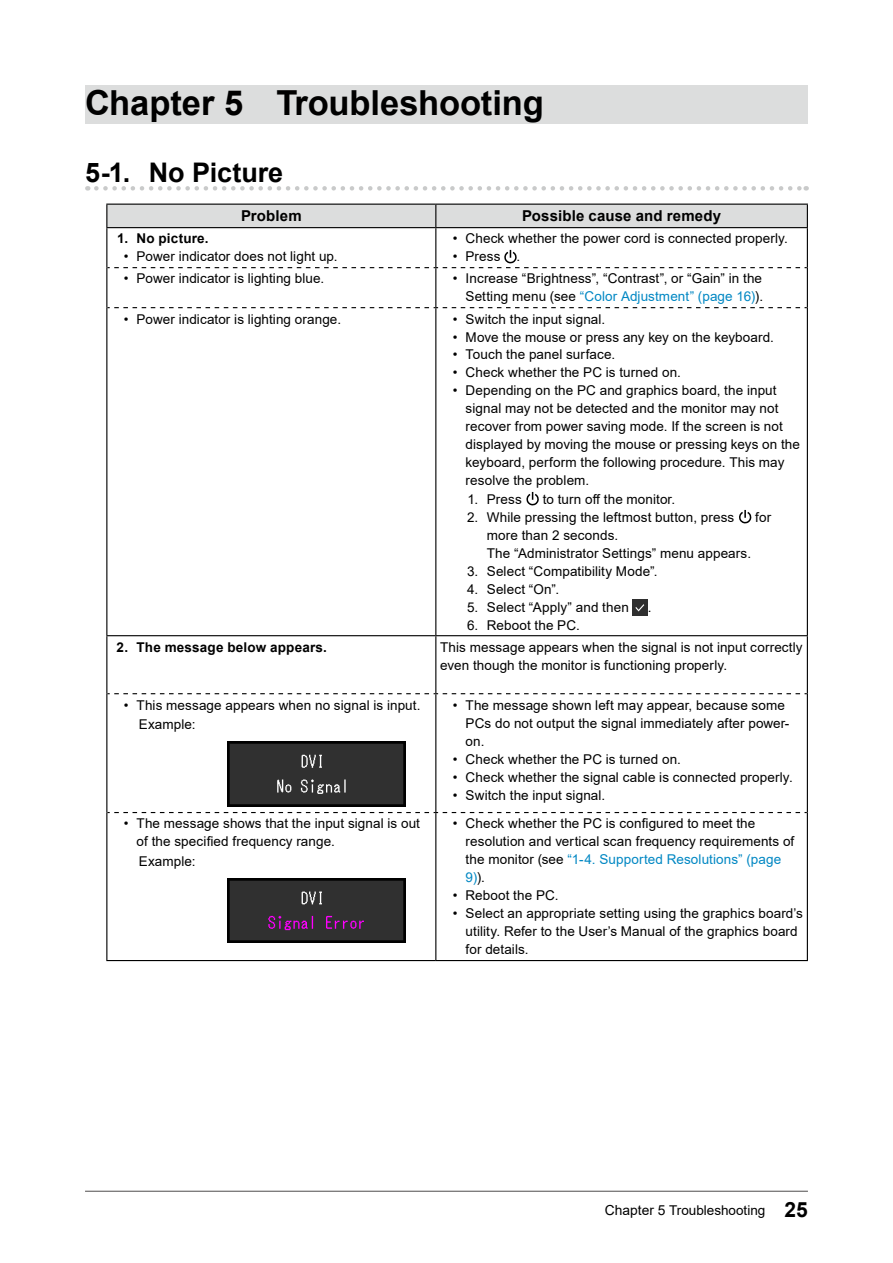
<style>
.page{position:relative;width:893px;height:1263px;background:#fff}
.page>*{position:absolute;margin:0;border:0;box-sizing:border-box;transform-origin:0 0}
.t1{font:700 34.5px "Arial";letter-spacing:-.005em;color:#000}
.t2{font:700 27px "Arial";letter-spacing:-.005em;color:#000}
.t3{font:700 15px "Arial";letter-spacing:.01em;color:#000}
.t4{font:13.5px/18px "Arial";letter-spacing:.005em;color:#000}
.t5{font:700 13.5px "Arial";letter-spacing:.015em;color:#000}
.s1{color:#0087c3}
.s2{font-size:13.8px}
.s3{font-weight:700;font-size:21px}
</style>
<div class="page">
<hr style="left:85px;top:1191px;width:723px;height:1px;background:#595757">
<div style="left:85px;top:85px;width:723px;height:39px;background:#dcdddd"></div>
<svg style="left:96px;top:186px;width:711px;height:5px"></svg>
<div style="left:106px;top:204px;width:702px;height:23px;background:#dcdddd"></div>
<hr style="left:106px;top:227px;width:330px;height:1px;background:#000">
<hr style="left:436px;top:227px;width:372px;height:1px;background:#000">
<hr style="left:106px;top:228px;width:1px;height:40px;background:#000">
<hr style="left:435px;top:228px;width:1px;height:39px;background:#000">
<hr style="left:807px;top:228px;width:1px;height:40px;background:#000">
<hr style="left:106px;top:268px;width:1px;height:40px;background:#000">
<hr style="left:435px;top:268px;width:1px;height:39px;background:#000">
<hr style="left:807px;top:268px;width:1px;height:40px;background:#000">
<hr style="left:106px;top:308px;width:1px;height:327px;background:#000">
<hr style="left:435px;top:308px;width:1px;height:327px;background:#000">
<hr style="left:807px;top:308px;width:1px;height:327px;background:#000">
<hr style="left:106px;top:635px;width:330px;height:1px;background:#000">
<hr style="left:106px;top:636px;width:1px;height:58px;background:#000">
<hr style="left:436px;top:635px;width:372px;height:1px;background:#000">
<hr style="left:435px;top:636px;width:1px;height:57px;background:#000">
<hr style="left:807px;top:636px;width:1px;height:58px;background:#000">
<hr style="left:106px;top:694px;width:1px;height:118px;background:#000">
<hr style="left:435px;top:694px;width:1px;height:118px;background:#000">
<hr style="left:807px;top:694px;width:1px;height:118px;background:#000">
<hr style="left:106px;top:812px;width:1px;height:148px;background:#000">
<hr style="left:435px;top:813px;width:1px;height:147px;background:#000">
<hr style="left:807px;top:812px;width:1px;height:148px;background:#000">
<hr style="left:106px;top:960px;width:330px;height:1px;background:#000">
<hr style="left:436px;top:960px;width:372px;height:1px;background:#000">
<svg style="left:107px;top:307px;width:700px;height:1px"></svg>
<svg style="left:107px;top:693px;width:700px;height:1px"></svg>
<svg style="left:107px;top:812px;width:700px;height:1px"></svg>
<svg style="left:107px;top:250px;width:700px;height:18px"></svg>
<svg style="left:526px;top:492px;width:13px;height:14px"></svg>
<svg style="left:739px;top:510px;width:12px;height:14px"></svg>
<img style="left:633px;top:600px;width:15px;height:15px">
<img style="left:228px;top:741px;width:178px;height:65px">
<img style="left:228px;top:878px;width:178px;height:65px">
<h1 class="t1" style="left:85px;top:78px;width:460px">Chapter 5 Troubleshooting</h1>
<h2 class="t2" style="left:85px;top:154px;width:200px">5-1. No Picture</h2>
<p class="t3" style="left:241px;top:205px;width:62px">Problem</p>
<p class="t3" style="left:522px;top:205px;width:200px">Possible cause and remedy</p>
<p class="t5" style="left:117px;top:229px;width:93px">1. No picture.</p>
<p class="t4" style="left:124px;top:248px;width:215px">• Power indicator does not light up.</p>
<p class="t4" style="left:453px;top:230px;width:337px">• Check whether the power cord is connected properly.</p>
<p class="t4" style="left:453px;top:248px;width:69px">• Press .</p>
<p class="t4" style="left:124px;top:270px;width:202px">• Power indicator is lighting blue.</p>
<p class="t4" style="left:453px;top:270px;width:312px;text-align:right">• Increase “Brightness”, “Contrast”, or “Gain” in the<br>Setting menu (see <span class="s1">“Color Adjustment” (page 16)</span>).</p>
<p class="t4" style="left:124px;top:310px;width:219px">• Power indicator is lighting orange.</p>
<p class="t4" style="left:453px;top:310px;width:154px">• Switch the input signal.</p>
<p class="t4" style="left:453px;top:328px;width:323px">• Move the mouse or press any key on the keyboard.</p>
<p class="t4" style="left:453px;top:346px;width:164px">• Touch the panel surface.</p>
<p class="t4" style="left:453px;top:364px;width:230px">• Check whether the PC is turned on.</p>
<p class="t4" style="left:466px;top:382px;width:336px;text-indent:-13px">• Depending on the PC and graphics board, the input signal may not be detected and the monitor may not recover from power saving mode. If the screen is not displayed by moving the mouse or pressing keys on the keyboard, perform the following procedure. This may resolve the problem.</p>
<p class="t4" style="left:468px;top:490px;width:56px">1. Press</p>
<p class="t4" style="left:543px;top:490px;width:134px">to turn off the monitor.</p>
<p class="t4" style="left:467px;top:508px;width:269px">2. While pressing the leftmost button, press</p>
<p class="t4" style="left:755px;top:508px;width:17px">for</p>
<p class="t4" style="left:487px;top:526px;width:266px">more than 2 seconds.<br>The “Administrator Settings” menu appears.</p>
<p class="t4" style="left:467px;top:562px;width:192px">3. Select “Compatibility Mode”.</p>
<p class="t4" style="left:467px;top:580px;width:94px">4. Select “On”.</p>
<p class="t4" style="left:467px;top:599px;width:163px">5. Select “Apply” and then</p>
<p class="t4" style="left:648px;top:599px;width:5px">.</p>
<p class="t4" style="left:467px;top:616px;width:114px">6. Reboot the PC.</p>
<p class="t5" style="left:117px;top:637px;width:212px">2. The message below appears.</p>
<p class="t4" style="left:440px;top:638px;width:364px">This message appears when the signal is not input correctly even though the monitor is functioning properly.</p>
<p class="t4" style="left:139px;top:695px;width:283px;line-height:19.8px;text-indent:-15px">• This message appears when no signal is input.<br>Example:</p>
<p class="t4" style="left:466px;top:696px;width:325px;text-indent:-13px">• The message shown left may appear, because some<br>PCs do not output the signal immediately after power&shy;on.</p>
<p class="t4" style="left:453px;top:750px;width:230px">• Check whether the PC is turned on.</p>
<p class="t4" style="left:453px;top:768px;width:341px">• Check whether the signal cable is connected properly.</p>
<p class="t4" style="left:453px;top:786px;width:154px">• Switch the input signal.</p>
<p class="t4" style="left:137px;top:814px;width:285px;text-indent:-13px">• The message shows that the input signal is out of the specified frequency range.</p>
<p class="t4" style="left:139px;top:852px;width:58px">Example:</p>
<p class="t4" style="left:466px;top:814px;width:330px;text-indent:-13px">• Check whether the PC is configured to meet the resolution and vertical scan frequency requirements of the monitor (see <span class="s1">“1-4. Supported Resolutions” (page 9)</span>).</p>
<p class="t4" style="left:453px;top:886px;width:107px">• Reboot the PC.</p>
<p class="t4" style="left:466px;top:904px;width:339px;text-indent:-13px">• Select an appropriate setting using the graphics board’s utility. Refer to the User’s Manual of the graphics board for details.</p>
<p class="t4" style="left:605px;top:1201px;width:205px"><span class="s2">Chapter 5</span> Troubleshooting <span class="s3">25</span></p>
</div>
